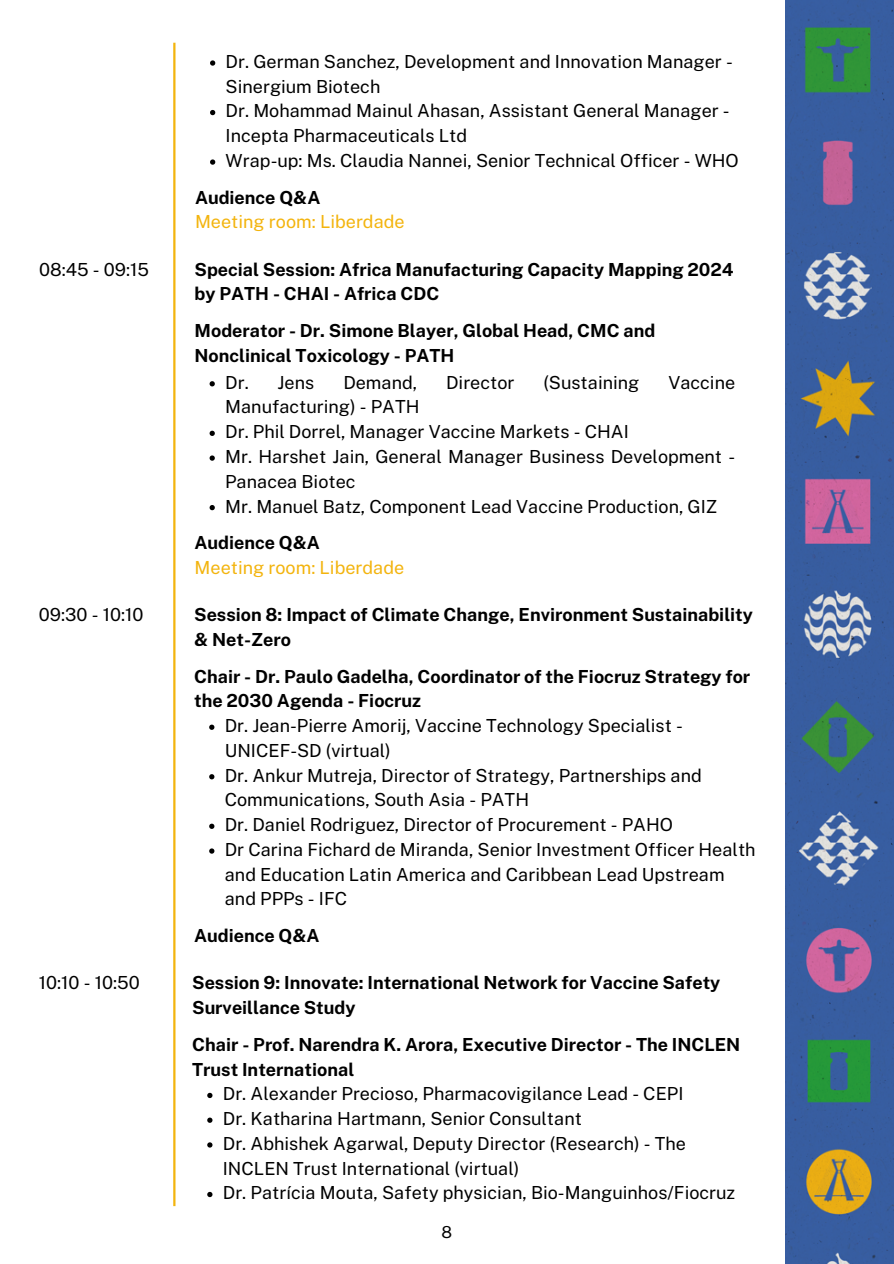
<style>
.page{position:relative;width:894px;height:1264px;background:#fff}
.page>*{position:absolute;margin:0;border:0;box-sizing:border-box;transform-origin:0 0}
.t1{font:18px/24.8px "Public Sans";color:#000}
.t2{font:700 18px/24.8px "Public Sans";color:#000}
.t3{font:18px "Public Sans";color:#f3b40e}
.t4{font:16.5px "Public Sans";color:#000}
</style>
<div class="page">
<hr style="left:173px;top:43px;width:2px;height:1163px;background:#f3b40e">
<svg style="left:210px;top:60px;width:5px;height:6px"></svg>
<svg style="left:210px;top:110px;width:5px;height:5px"></svg>
<svg style="left:210px;top:159px;width:5px;height:6px"></svg>
<svg style="left:209px;top:724px;width:5px;height:6px"></svg>
<svg style="left:209px;top:774px;width:5px;height:5px"></svg>
<svg style="left:209px;top:823px;width:5px;height:6px"></svg>
<svg style="left:209px;top:848px;width:5px;height:5px"></svg>
<img style="left:785px;top:0;width:107px;height:790px">
<img style="left:785px;top:790px;width:108px;height:473px">
<svg style="left:209px;top:381px;width:6px;height:5px"></svg>
<svg style="left:209px;top:430px;width:6px;height:6px"></svg>
<svg style="left:209px;top:455px;width:6px;height:5px"></svg>
<svg style="left:209px;top:505px;width:6px;height:5px"></svg>
<svg style="left:207px;top:1092px;width:5px;height:6px"></svg>
<svg style="left:207px;top:1117px;width:5px;height:5px"></svg>
<svg style="left:207px;top:1142px;width:5px;height:5px"></svg>
<svg style="left:207px;top:1191px;width:5px;height:6px"></svg>
<h1 class="t1" style="left:39px;top:257px;width:111px">08:45 - 09:15</h1>
<p class="t1" style="left:225px;top:49px;width:508px">Dr. German Sanchez, Development and Innovation Manager -<br>Sinergium Biotech</p>
<p class="t1" style="left:225px;top:98px;width:505px">Dr. Mohammad Mainul Ahasan, Assistant General Manager -<br>Incepta Pharmaceuticals Ltd</p>
<p class="t1" style="left:225px;top:148px;width:514px">Wrap-up: Ms. Claudia Nannei, Senior Technical Officer - WHO</p>
<p class="t2" style="left:195px;top:185px;width:127px">Audience Q&amp;A</p>
<p class="t3" style="left:195px;top:211px;width:211px">Meeting room: Liberdade</p>
<h1 class="t2" style="left:194px;top:257px;width:540px">Special Session: Africa Manufacturing Capacity Mapping 2024 by PATH - CHAI - Africa CDC</h1>
<h1 class="t2" style="left:194px;top:318px;width:462px">Moderator - Dr. Simone Blayer, Global Head, CMC and<br>Nonclinical Toxicology - PATH</h1>
<h1 class="t1" style="left:225px;top:370px;width:91px">Dr. Jens</h1>
<h1 class="t1" style="left:343px;top:370px;width:75px">Demand,</h1>
<h1 class="t1" style="left:446px;top:370px;width:70px">Director</h1>
<h1 class="t1" style="left:543px;top:370px;width:97px">(Sustaining</h1>
<h1 class="t1" style="left:668px;top:370px;width:68px">Vaccine</h1>
<h1 class="t1" style="left:225px;top:394px;width:196px">Manufacturing) - PATH</h1>
<h1 class="t1" style="left:225px;top:419px;width:405px">Dr. Phil Dorrel, Manager Vaccine Markets - CHAI</h1>
<p class="t1" style="left:225px;top:444px;width:511px">Mr. Harshet Jain, General Manager Business Development -<br>Panacea Biotec</p>
<p class="t1" style="left:225px;top:493px;width:493px">Mr. Manuel Batz, Component Lead Vaccine Production, GIZ</p>
<p class="t2" style="left:194px;top:530px;width:127px">Audience Q&amp;A</p>
<p class="t3" style="left:194px;top:557px;width:211px">Meeting room: Liberdade</p>
<p class="t1" style="left:39px;top:602px;width:106px">09:30 - 10:10</p>
<p class="t2" style="left:194px;top:602px;width:560px">Session 8: Impact of Climate Change, Environment Sustainability &amp; Net-Zero</p>
<h1 class="t2" style="left:194px;top:663px;width:557px">Chair - Dr. Paulo Gadelha, Coordinator of the Fiocruz Strategy for the 2030 Agenda - Fiocruz</h1>
<h1 class="t1" style="left:225px;top:713px;width:459px">Dr. Jean-Pierre Amorij, Vaccine Technology Specialist -<br>UNICEF-SD (virtual)</h1>
<p class="t1" style="left:225px;top:762px;width:478px">Dr. Ankur Mutreja, Director of Strategy, Partnerships and<br>Communications, South Asia - PATH</p>
<p class="t1" style="left:225px;top:812px;width:449px">Dr. Daniel Rodriguez, Director of Procurement - PAHO</p>
<p class="t1" style="left:225px;top:837px;width:532px">Dr Carina Fichard de Miranda, Senior Investment Officer Health and Education Latin America and Caribbean Lead Upstream and PPPs - IFC</p>
<p class="t2" style="left:194px;top:923px;width:127px">Audience Q&amp;A</p>
<p class="t1" style="left:39px;top:970px;width:102px">10:10 - 10:50</p>
<p class="t2" style="left:192px;top:970px;width:529px">Session 9: Innovate: International Network for Vaccine Safety<br>Surveillance Study</p>
<p class="t2" style="left:192px;top:1031px;width:549px">Chair - Prof. Narendra K. Arora, Executive Director - The INCLEN<br>Trust International</p>
<p class="t1" style="left:223px;top:1081px;width:462px">Dr. Alexander Precioso, Pharmacovigilance Lead - CEPI</p>
<p class="t1" style="left:223px;top:1106px;width:360px">Dr. Katharina Hartmann, Senior Consultant</p>
<p class="t1" style="left:223px;top:1130px;width:464px">Dr. Abhishek Agarwal, Deputy Director (Research) - The<br>INCLEN Trust International (virtual)</p>
<p class="t1" style="left:223px;top:1180px;width:513px">Dr. Patrícia Mouta, Safety physician, Bio-Manguinhos/Fiocruz</p>
<p class="t4" style="left:441px;top:1221px;width:12px">8</p>
</div>
